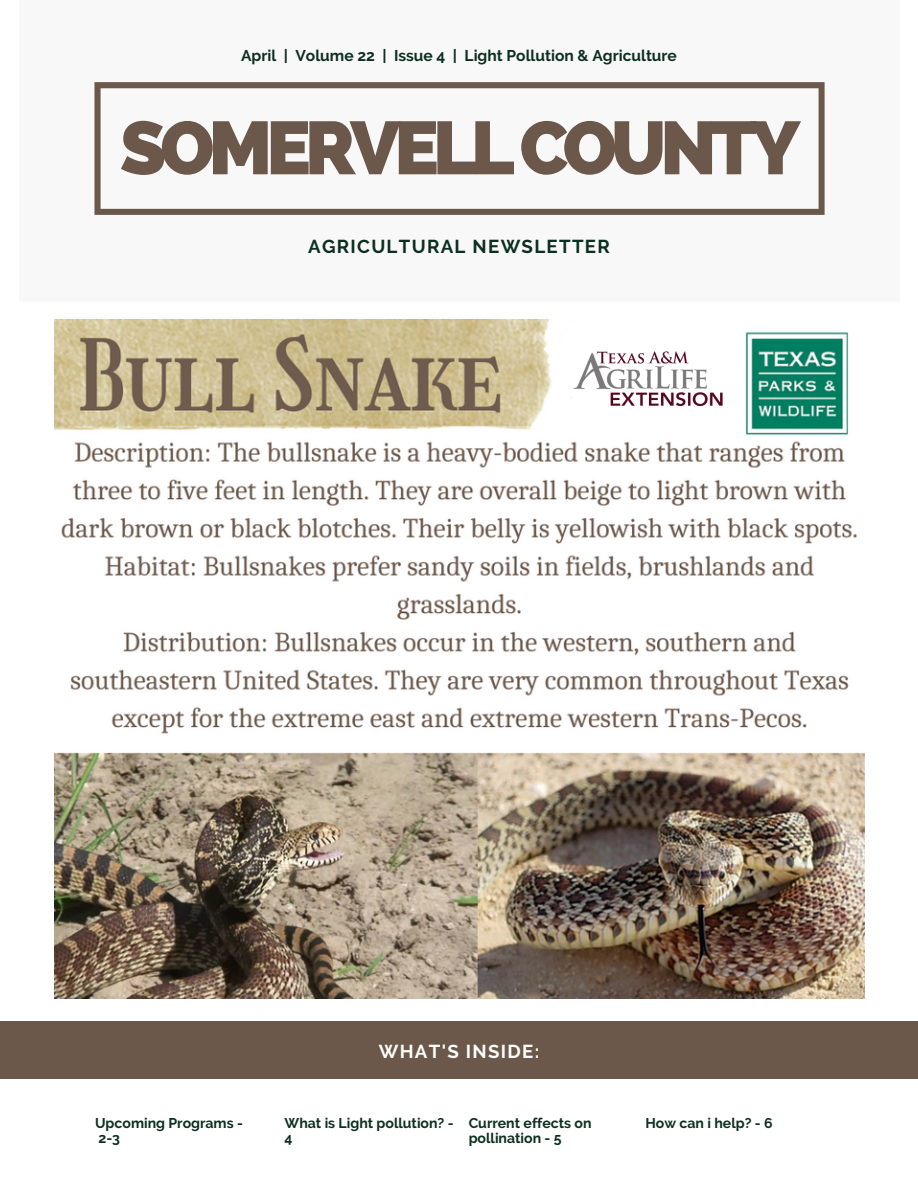
<style>
.page{position:relative;width:918px;height:1188px;background:#fff}
.page>*{position:absolute;margin:0;border:0;box-sizing:border-box;transform-origin:0 0}
.t1{font:800 74.7px "Raleway";letter-spacing:-.08em;color:#6b584a}
.t2{font:700 18.75px "Raleway";letter-spacing:.07em;color:#0d2f21}
.t3{font:700 18.75px "Raleway";letter-spacing:.07em;color:#fdfdfc}
.t4{font:700 15.6px "Raleway";color:#0d2f21}
.t5{font:700 14.1px/14.7px "Raleway";color:#0d2f21}
</style>
<div class="page">
<div style="left:19px;top:0;width:881px;height:302px;background:#f8f8f8"></div>
<svg style="left:94px;top:82px;width:731px;height:133px"></svg>
<div style="left:0;top:1021px;width:918px;height:57px;background:#6b584a"></div>
<img style="left:54px;top:320px;width:810px;height:678px">
<div style="left:572px;top:335px;width:160px;height:95px;background:#fff"></div>
<img style="left:573px;top:351px;width:150px;height:56px">
<p class="t4" style="left:241px;top:46px;width:437px">April | Volume 22 | Issue 4 | Light Pollution &amp; Agriculture</p>
<p class="t1" style="left:120px;top:104px;width:681px">SOMERVELLCOUNTY</p>
<p class="t2" style="left:308px;top:236px;width:303px">AGRICULTURAL NEWSLETTER</p>
<p class="t3" style="left:379px;top:1040px;width:162px">WHAT'S INSIDE:</p>
<p class="t5" style="left:95px;top:1116px;width:149px">Upcoming Programs -<br>2-3</p>
<p class="t5" style="left:285px;top:1116px;width:171px">What is Light pollution? -<br>4</p>
<p class="t5" style="left:469px;top:1116px;width:124px">Current effects on</p>
<p class="t5" style="left:645px;top:1116px;width:129px">How can i help? - 6</p>
<p class="t5" style="left:469px;top:1130px;width:94px">pollination - 5</p>
</div>
